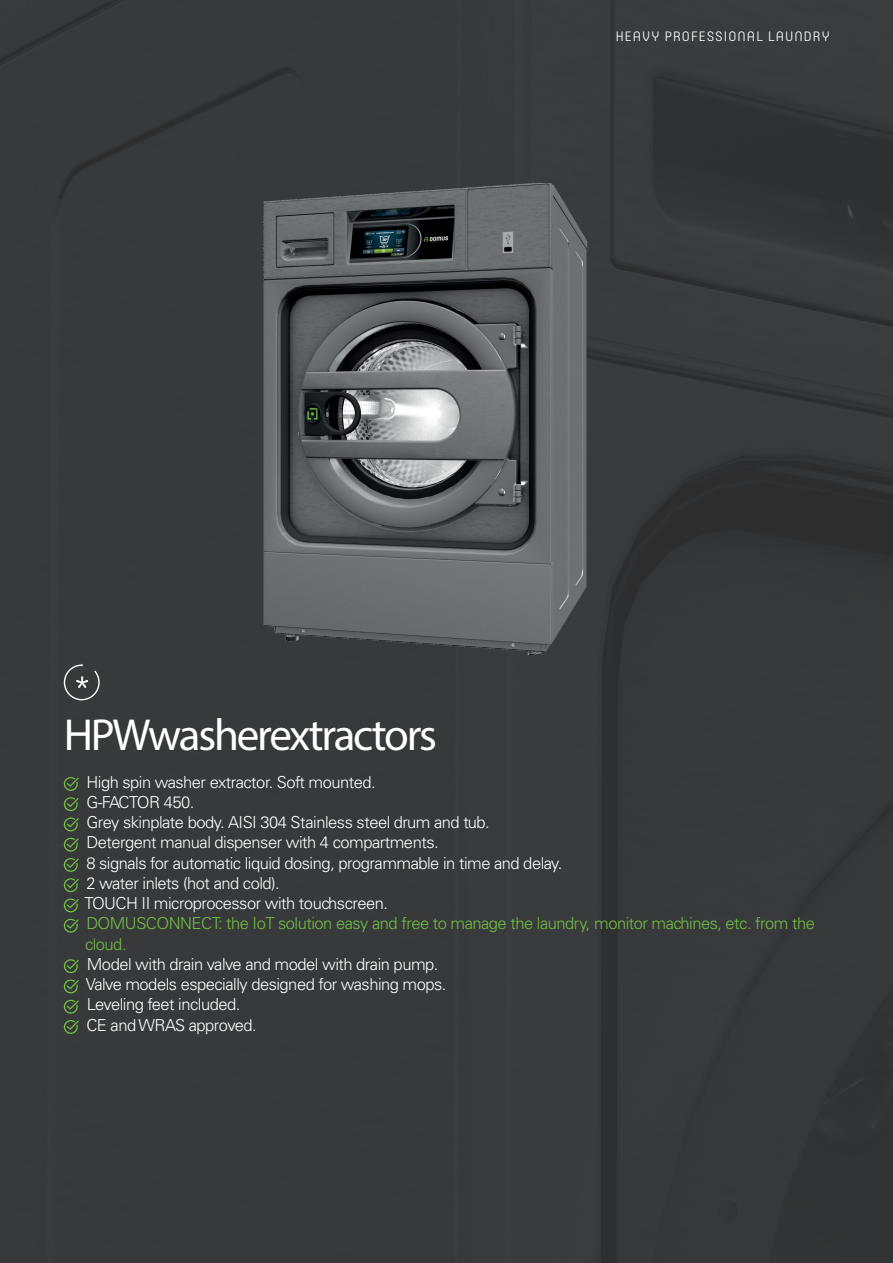
<style>
.page{position:relative;width:893px;height:1263px;background:#38393a}
.page>*{position:absolute;margin:0;border:0;box-sizing:border-box;transform-origin:0 0}
.t1{font:45px "Myriad Pro";letter-spacing:-.05em;color:#fff}
.t2{font:300 16.5px "Univers LT Std";letter-spacing:-.03em;color:#fff}
.t3{font:300 16.5px/20.2px "Univers LT Std";letter-spacing:-.03em;color:#71bf44}
.t4{font:300 13.5px "Core Mellow";letter-spacing:.08em;color:#fff}
</style>
<div class="page">
<img style="left:263px;top:183px;width:324px;height:472px">
<svg style="left:63px;top:777px;width:16px;height:156px"></svg>
<svg style="left:63px;top:959px;width:16px;height:75px"></svg>
<svg style="left:64px;top:664px;width:36px;height:36px"></svg>
<p class="t4" style="left:616px;top:26px;width:216px">HEAVY PROFESSIONAL LAUNDRY</p>
<p class="t1" style="left:64px;top:707px;width:375px">HPW washer extractors</p>
<p class="t2" style="left:86px;top:772px;width:291px">High spin washer extractor. Soft mounted.</p>
<p class="t2" style="left:86px;top:792px;width:110px">G-FACTOR 450.</p>
<p class="t2" style="left:86px;top:812px;width:405px">Grey skinplate body. AISI 304 Stainless steel drum and tub.</p>
<p class="t2" style="left:86px;top:832px;width:354px">Detergent manual dispenser with 4 compartments.</p>
<p class="t2" style="left:86px;top:853px;width:477px">8 signals for automatic liquid dosing, programmable in time and delay.</p>
<p class="t2" style="left:86px;top:873px;width:195px">2 water inlets (hot and cold).</p>
<p class="t2" style="left:84px;top:893px;width:305px">TOUCH II microprocessor with touchscreen.</p>
<p class="t3" style="left:85px;top:913px;width:731px">DOMUSCONNECT: the IoT solution easy and free to manage the laundry, monitor machines, etc. from the cloud.</p>
<p class="t2" style="left:87px;top:954px;width:353px">Model with drain valve and model with drain pump.</p>
<p class="t2" style="left:86px;top:974px;width:362px">Valve models especially designed for washing mops.</p>
<p class="t2" style="left:87px;top:994px;width:155px">Leveling feet included.</p>
<p class="t2" style="left:86px;top:1015px;width:172px">CE and WRAS approved.</p>
</div>
